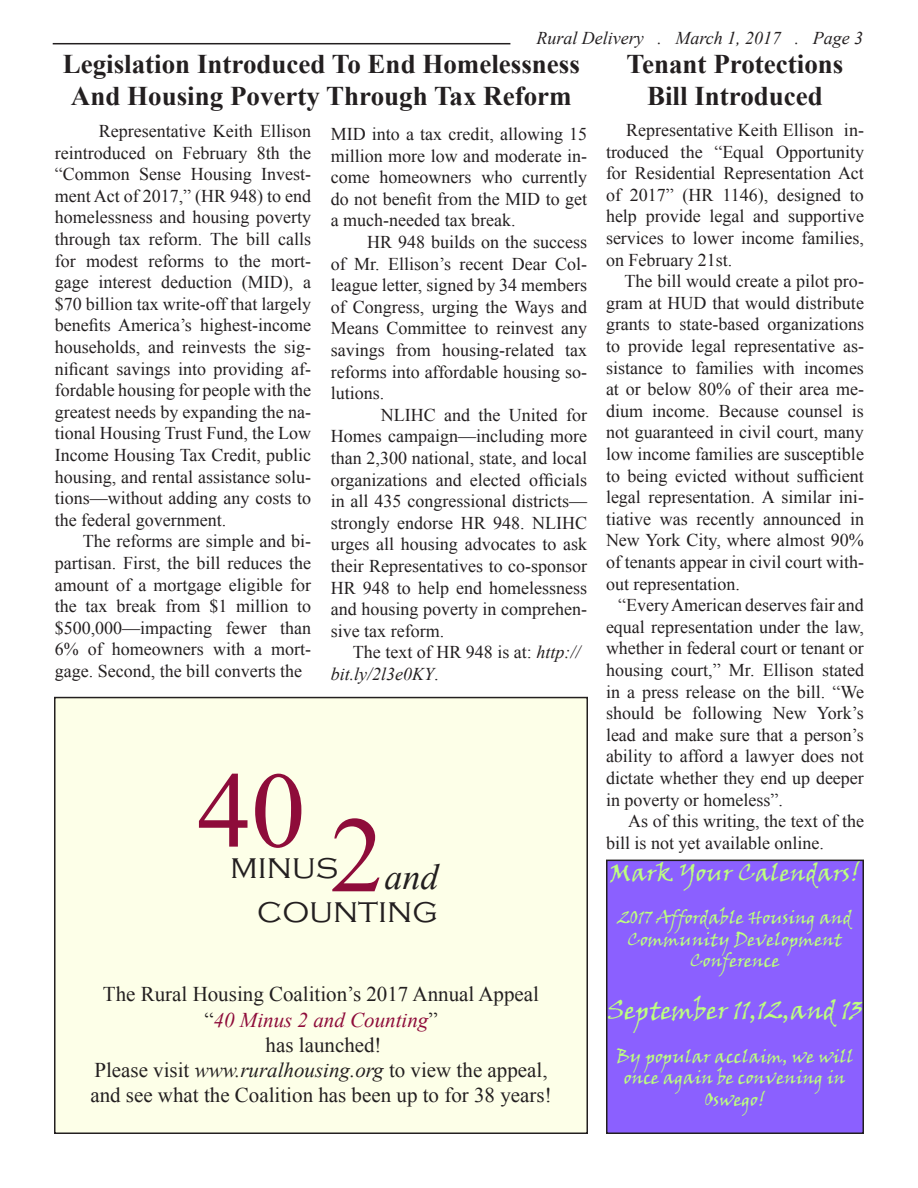
<style>
.page{position:relative;width:918px;height:1188px;background:#fff}
.page>*{position:absolute;margin:0;border:0;box-sizing:border-box;transform-origin:0 0}
.t1{font:108px "Times New Roman";color:#8e0c3a}
.t2{font:300 36px "Copperplate Gothic";color:#231f20}
.t3{font:italic 36px "Times New Roman";color:#231f20}
.t4{font:700 27px/32.4px "Times New Roman";color:#231f20;text-align:center}
.t5{font:25.5px "Viner Hand ITC";color:#bdff7f}
.t6{font:24px "Viner Hand ITC";color:#bdff7f}
.t7{font:21px "Times New Roman";color:#231f20}
.t8{font:italic 21px "Times New Roman";color:#8e0c3a}
.t9{font:18px/21.6px "Times New Roman";color:#231f20;text-align:justify}
.t10{font:18px/21.6px "Viner Hand ITC";color:#bdff7f;text-align:center}
.t11{font:italic 18px/21.6px "Times New Roman";color:#231f20}
.s1{font-style:normal}
.s2{font-style:normal;color:#231f20}
.s3{font-style:italic}
</style>
<div class="page">
<hr style="left:53px;top:43px;width:457px;height:1px;background:#231f20">
<div style="left:55px;top:698px;width:532px;height:435px;background:#fdffe8"></div>
<div style="left:54px;top:697px;width:534px;height:437px;border:2px solid #231f20"></div>
<div style="left:607px;top:860px;width:256px;height:273px;background:#8b60ff"></div>
<div style="left:606px;top:860px;width:258px;height:274px;border:2px solid #231f20"></div>
<p class="t11" style="left:536px;top:27px;width:328px">Rural Delivery . March 1, 2017 . Page 3</p>
<p class="t4" style="left:63px;top:47px;width:519px">Legislation Introduced To End Homelessness<br>And Housing Poverty Through Tax Reform</p>
<p class="t4" style="left:627px;top:47px;width:218px">Tenant Protections<br>Bill Introduced</p>
<p class="t9" style="left:55px;top:120px;width:258px;text-indent:44px">Representative Keith Ellison reintroduced on February 8th the “Common Sense Housing Invest&shy;ment Act of 2017,” (HR 948) to end homelessness and housing poverty through tax reform. The bill calls for modest reforms to the mort&shy;gage interest deduction (MID), a $70 billion tax write-off that largely benefits America’s highest-income households, and reinvests the sig&shy;nificant savings into providing af&shy;fordable housing for people with the greatest needs by expanding the na&shy;tional Housing Trust Fund, the Low Income Housing Tax Credit, public housing, and rental assistance solu&shy;tions—without adding any costs to the federal government.</p>
<p class="t9" style="left:55px;top:530px;width:258px;text-indent:28px">The reforms are simple and bi&shy;partisan. First, the bill reduces the amount of a mortgage eligible for the tax break from $1 million to $500,000—impacting fewer than 6% of homeowners with a mort&shy;gage. Second, the bill converts the</p>
<p class="t9" style="left:606px;top:119px;width:260px;text-indent:20px">Representative Keith Ellison in&shy;troduced the “Equal Opportunity for Residential Representation Act of 2017” (HR 1146), designed to help provide legal and supportive services to lower income families, on February 21st.</p>
<p class="t9" style="left:606px;top:270px;width:260px;text-indent:19px">The bill would create a pilot pro&shy;gram at HUD that would distribute grants to state-based organizations to provide legal representative as&shy;sistance to families with incomes at or below 80% of their area me&shy;dium income. Because counsel is not guaranteed in civil court, many low income families are susceptible to being evicted without sufficient legal representation. A similar ini&shy;tiative was recently announced in New York City, where almost 90% of tenants appear in civil court with&shy;out representation.</p>
<p class="t9" style="left:606px;top:594px;width:260px;text-indent:12px">“Every American deserves fair and equal representation under the law, whether in federal court or tenant or housing court,” Mr. Ellison stated in a press release on the bill. “We should be following New York’s lead and make sure that a person’s ability to afford a lawyer does not dictate whether they end up deeper in poverty or homeless”.</p>
<p class="t9" style="left:606px;top:810px;width:260px;text-indent:22px">As of this writing, the text of the bill is not yet available online.</p>
<p class="t6" style="left:610px;top:857px;width:252px">Mark Your Calendars!</p>
<p class="t10" style="left:618px;top:906px;width:235px">2017 Affordable Housing and<br>Community Development<br>Conference</p>
<p class="t5" style="left:608px;top:995px;width:257px">September 11,12,and 13</p>
<p class="t10" style="left:616px;top:1045px;width:239px">By popular acclaim, we will once again be convening in<br>Oswego!</p>
<p class="t9" style="left:331px;top:123px;width:258px">MID into a tax credit, allowing 15 million more low and moderate in&shy;come homeowners who currently do not benefit from the MID to get a much-needed tax break.</p>
<p class="t9" style="left:331px;top:231px;width:258px;text-indent:36px">HR 948 builds on the success of Mr. Ellison’s recent Dear Col&shy;league letter, signed by 34 members of Congress, urging the Ways and Means Committee to reinvest any savings from housing-related tax reforms into affordable housing so&shy;lutions.</p>
<p class="t9" style="left:331px;top:404px;width:258px;text-indent:50px">NLIHC and the United for Homes campaign—including more than 2,300 national, state, and local organizations and elected officials in all 435 congressional districts— strongly endorse HR 948. NLIHC urges all housing advocates to ask their Representatives to co-sponsor HR 948 to help end homelessness and housing poverty in comprehen&shy;sive tax reform.</p>
<p class="t11" style="left:331px;top:641px;width:251px;text-indent:22px"><span class="s1">The text of HR 948 is at:</span> http:// bit.ly/2l3e0KY<span class="s1">.</span></p>
<p class="t1" style="left:197px;top:738px;width:109px">40</p>
<p class="t1" style="left:330px;top:783px;width:55px">2</p>
<p class="t2" style="left:230px;top:847px;width:109px">minus</p>
<p class="t3" style="left:384px;top:852px;width:55px">and</p>
<p class="t2" style="left:257px;top:891px;width:182px">counting</p>
<p class="t7" style="left:103px;top:980px;width:438px">The Rural Housing Coalition’s 2017 Annual Appeal</p>
<p class="t8" style="left:204px;top:1005px;width:235px"><span class="s2">“</span>40 Minus 2 and Counting<span class="s2">”</span></p>
<p class="t7" style="left:266px;top:1031px;width:118px">has launched!</p>
<p class="t7" style="left:94px;top:1056px;width:455px">Please visit <span class="s3">www.ruralhousing.org</span> to view the appeal,</p>
<p class="t7" style="left:90px;top:1081px;width:463px">and see what the Coalition has been up to for 38 years!</p>
</div>
